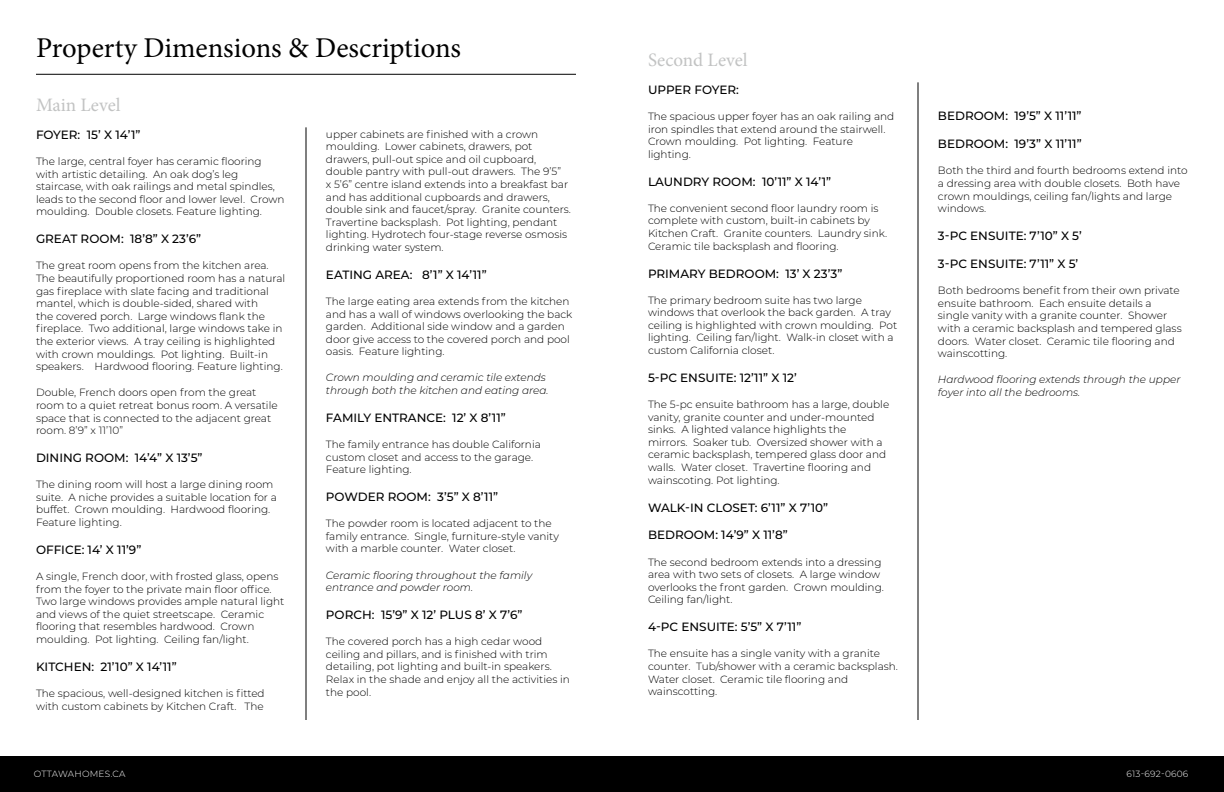
<style>
.page{position:relative;width:1224px;height:792px;background:#fff}
.page>*{position:absolute;margin:0;border:0;box-sizing:border-box;transform-origin:0 0}
.t1{font:28.7px "Minion Pro";color:#000}
.t2{font:19px "Minion Pro";color:#c2c3c3}
.t3{font:500 12px "Montserrat";color:#000}
.t4{font:300 10.5px/12.6px "Montserrat";color:#000}
.t5{font:italic 300 10.5px/12.6px "Montserrat";color:#000}
.t6{font:300 9px "Montserrat";letter-spacing:.025em;color:#fff}
</style>
<div class="page">
<hr style="left:306px;top:127px;width:1px;height:593px;background:#000">
<hr style="left:918px;top:82px;width:1px;height:638px;background:#000">
<hr style="left:36px;top:74px;width:540px;height:1px;background:#000">
<div style="left:0;top:756px;width:1224px;height:36px;background:#000"></div>
<h1 class="t1" style="left:36px;top:28px;width:427px">Property Dimensions &amp; Descriptions</h1>
<h2 class="t2" style="left:36px;top:92px;width:86px">Main Level</h2>
<p class="t3" style="left:36px;top:126px;width:106px">FOYER: 15’ X 14’1”</p>
<p class="t4" style="left:36px;top:155px;width:250px">The large, central foyer has ceramic flooring with artistic detailing. An oak dog’s leg staircase, with oak railings and metal spindles, leads to the second floor and lower level. Crown moulding. Double closets. Feature lighting.</p>
<p class="t3" style="left:36px;top:231px;width:167px">GREAT ROOM: 18’8” X 23’6”</p>
<p class="t4" style="left:36px;top:259px;width:251px">The great room opens from the kitchen area.<br>The beautifully proportioned room has a natural gas fireplace with slate facing and traditional mantel, which is double-sided, shared with<br>the covered porch. Large windows flank the fireplace. Two additional, large windows take in the exterior views. A tray ceiling is highlighted with crown mouldings. Pot lighting. Built-in speakers. Hardwood flooring. Feature lighting.</p>
<p class="t4" style="left:36px;top:386px;width:243px">Double, French doors open from the great room to a quiet retreat bonus room. A versatile space that is connected to the adjacent great room. 8’9” x 11’10”</p>
<p class="t3" style="left:36px;top:449px;width:168px">DINING ROOM: 14’4” X 13’5”</p>
<p class="t4" style="left:36px;top:478px;width:242px">The dining room will host a large dining room suite. A niche provides a suitable location for a buffet. Crown moulding. Hardwood flooring.<br>Feature lighting.</p>
<p class="t3" style="left:36px;top:541px;width:107px">OFFICE: 14’ X 11’9”</p>
<p class="t4" style="left:36px;top:570px;width:250px">A single, French door, with frosted glass, opens from the foyer to the private main floor office.<br>Two large windows provides ample natural light and views of the quiet streetscape. Ceramic flooring that resembles hardwood. Crown moulding. Pot lighting. Ceiling fan/light.</p>
<p class="t3" style="left:36px;top:658px;width:142px">KITCHEN: 21’10” X 14’11”</p>
<p class="t4" style="left:36px;top:687px;width:230px">The spacious, well-designed kitchen is fitted with custom cabinets by Kitchen Craft. The</p>
<p class="t4" style="left:326px;top:127px;width:247px">upper cabinets are finished with a crown moulding. Lower cabinets, drawers, pot drawers, pull-out spice and oil cupboard, double pantry with pull-out drawers. The 9’5”<br>x 5’6” centre island extends into a breakfast bar and has additional cupboards and drawers, double sink and faucet/spray. Granite counters.<br>Travertine backsplash. Pot lighting, pendant lighting. Hydrotech four-stage reverse osmosis drinking water system.</p>
<p class="t3" style="left:326px;top:266px;width:162px">EATING AREA: 8’1” X 14’11”</p>
<p class="t4" style="left:326px;top:295px;width:248px">The large eating area extends from the kitchen and has a wall of windows overlooking the back garden. Additional side window and a garden door give access to the covered porch and pool oasis. Feature lighting.</p>
<p class="t5" style="left:326px;top:371px;width:224px">Crown moulding and ceramic tile extends through both the kitchen and eating area.</p>
<p class="t3" style="left:326px;top:409px;width:181px">FAMILY ENTRANCE: 12’ X 8’11”</p>
<p class="t4" style="left:326px;top:438px;width:216px">The family entrance has double California custom closet and access to the garage.<br>Feature lighting.</p>
<p class="t3" style="left:326px;top:488px;width:174px">POWDER ROOM: 3’5” X 8’11”</p>
<p class="t4" style="left:326px;top:517px;width:234px">The powder room is located adjacent to the family entrance. Single, furniture-style vanity with a marble counter. Water closet.</p>
<p class="t5" style="left:326px;top:568px;width:208px">Ceramic flooring throughout the family entrance and powder room.</p>
<p class="t3" style="left:326px;top:606px;width:198px">PORCH: 15’9” X 12’ PLUS 8’ X 7’6”</p>
<p class="t4" style="left:326px;top:635px;width:246px">The covered porch has a high cedar wood ceiling and pillars, and is finished with trim detailing, pot lighting and built-in speakers.<br>Relax in the shade and enjoy all the activities in the pool.</p>
<h2 class="t2" style="left:648px;top:47px;width:101px">Second Level</h2>
<p class="t3" style="left:648px;top:81px;width:92px">UPPER FOYER:</p>
<p class="t4" style="left:648px;top:110px;width:248px">The spacious upper foyer has an oak railing and iron spindles that extend around the stairwell.<br>Crown moulding. Pot lighting. Feature lighting.</p>
<p class="t3" style="left:648px;top:173px;width:185px">LAUNDRY ROOM: 10’11” X 14’1”</p>
<p class="t4" style="left:648px;top:202px;width:241px">The convenient second floor laundry room is complete with custom, built-in cabinets by Kitchen Craft. Granite counters. Laundry sink.<br>Ceramic tile backsplash and flooring.</p>
<p class="t3" style="left:648px;top:265px;width:196px">PRIMARY BEDROOM: 13’ X 23’3”</p>
<p class="t4" style="left:648px;top:293px;width:251px">The primary bedroom suite has two large windows that overlook the back garden. A tray ceiling is highlighted with crown moulding. Pot lighting. Ceiling fan/light. Walk-in closet with a custom California closet.</p>
<p class="t3" style="left:648px;top:369px;width:150px">5-PC ENSUITE: 12’11” X 12’</p>
<p class="t4" style="left:648px;top:398px;width:243px">The 5-pc ensuite bathroom has a large, double vanity, granite counter and under-mounted sinks. A lighted valance highlights the<br>mirrors. Soaker tub. Oversized shower with a ceramic backsplash, tempered glass door and walls. Water closet. Travertine flooring and wainscoting. Pot lighting.</p>
<p class="t3" style="left:648px;top:499px;width:182px">WALK-IN CLOSET: 6’11” X 7’10”</p>
<p class="t3" style="left:648px;top:527px;width:141px">BEDROOM: 14’9” X 11’8”</p>
<p class="t4" style="left:648px;top:555px;width:237px">The second bedroom extends into a dressing area with two sets of closets. A large window overlooks the front garden. Crown moulding.<br>Ceiling fan/light.</p>
<p class="t3" style="left:648px;top:619px;width:155px">4-PC ENSUITE: 5’5” X 7’11”</p>
<p class="t4" style="left:648px;top:647px;width:252px">The ensuite has a single vanity with a granite counter. Tub/shower with a ceramic backsplash.<br>Water closet. Ceramic tile flooring and wainscotting.</p>
<p class="t3" style="left:938px;top:108px;width:145px">BEDROOM: 19’5” X 11’11”</p>
<p class="t3" style="left:938px;top:136px;width:145px">BEDROOM: 19’3” X 11’11”</p>
<p class="t4" style="left:938px;top:164px;width:251px">Both the third and fourth bedrooms extend into a dressing area with double closets. Both have crown mouldings, ceiling fan/lights and large windows.</p>
<p class="t3" style="left:938px;top:227px;width:145px">3-PC ENSUITE: 7’10” X 5’</p>
<p class="t3" style="left:938px;top:255px;width:142px">3-PC ENSUITE: 7’11” X 5’</p>
<p class="t4" style="left:938px;top:284px;width:245px">Both bedrooms benefit from their own private ensuite bathroom. Each ensuite details a single vanity with a granite counter. Shower with a ceramic backsplash and tempered glass doors. Water closet. Ceramic tile flooring and wainscotting.</p>
<p class="t5" style="left:938px;top:373px;width:244px">Hardwood flooring extends through the upper foyer into all the bedrooms.</p>
<p class="t6" style="left:34px;top:768px;width:93px">OTTAWAHOMES.CA</p>
<p class="t6" style="left:1126px;top:768px;width:63px">613-692-0606</p>
</div>
